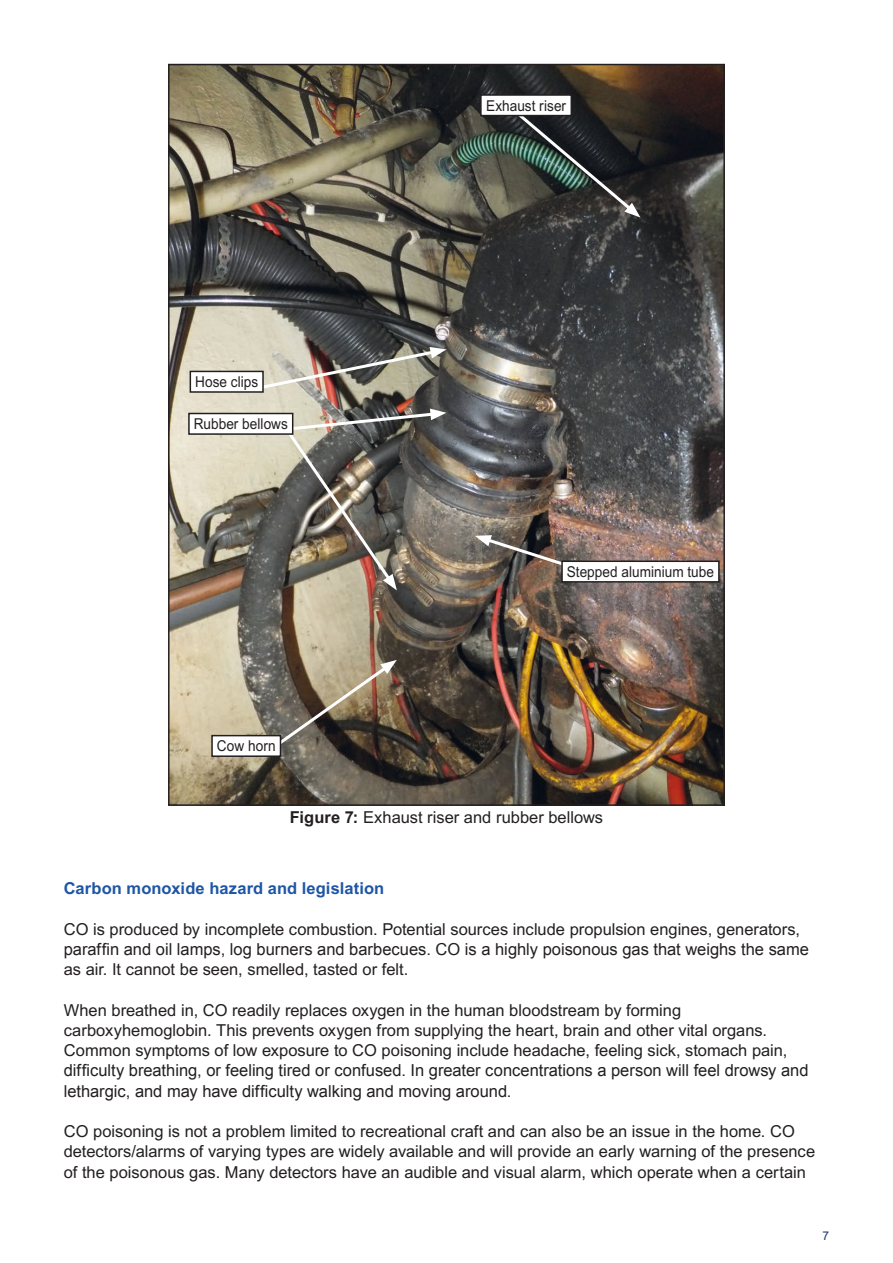
<style>
.page{position:relative;width:893px;height:1263px;background:#fff}
.page>*{position:absolute;margin:0;border:0;box-sizing:border-box;transform-origin:0 0}
._3_0_Main_Body_Text{font:16.5px/20.2px "Arial MT2";color:#231f20}
.Figure_Caption{font:16.5px "Arial MT2";color:#231f20}
._2_1_Sub_Header{font:700 16.5px "Arial";letter-spacing:.005em;color:#1e56a6}
.Label{font:15px "Arial MT2";letter-spacing:.005em;color:#231f20;scale:.91 1}
.t1{font:12px "Arial MT2";color:#24326f}
.s1{font-family:"Arial";font-weight:700}
.s2{font-family:"Arial"}
</style>
<div class="page">
<img style="left:171px;top:67px;width:551px;height:736px">
<svg style="left:259px;top:347px;width:187px;height:44px;background:#989186"></svg>
<div style="left:190px;top:371px;width:73px;height:21px;background:#fff"></div>
<div style="left:190px;top:371px;width:74px;height:22px;border:2px solid #231f20"></div>
<img style="left:282px;top:409px;width:164px;height:181px">
<div style="left:189px;top:413px;width:104px;height:21px;background:#fff"></div>
<div style="left:188px;top:413px;width:105px;height:22px;border:2px solid #231f20"></div>
<svg style="left:475px;top:535px;width:115px;height:40px;background:#70655d"></svg>
<div style="left:562px;top:561px;width:157px;height:21px;background:#fff"></div>
<div style="left:561px;top:560px;width:159px;height:23px;border:2px solid #231f20"></div>
<svg style="left:272px;top:660px;width:125px;height:90px;background:#796d5b"></svg>
<div style="left:212px;top:736px;width:68px;height:20px;background:#fff"></div>
<div style="left:211px;top:735px;width:70px;height:22px;border:2px solid #231f20"></div>
<svg style="left:510px;top:107px;width:130px;height:111px;background:#373c38"></svg>
<div style="left:481px;top:95px;width:90px;height:21px;background:#fff"></div>
<div style="left:480px;top:94px;width:92px;height:22px;border:2px solid #231f20"></div>
<p class="Label" style="left:486px;top:96px;width:90px">Exhaust riser</p>
<p class="Label" style="left:195px;top:372px;width:71px">Hose clips</p>
<p class="Label" style="left:194px;top:414px;width:105px">Rubber bellows</p>
<p class="Label" style="left:567px;top:562px;width:163px">Stepped aluminium tube</p>
<p class="Label" style="left:217px;top:736px;width:66px">Cow horn</p>
<p class="Figure_Caption" style="left:290px;top:806px;width:315px"><span class="s1">Figure 7:</span> Exhaust riser and rubber bellows</p>
<p class="_2_1_Sub_Header" style="left:64px;top:877px;width:322px">Carbon monoxide hazard and legislation</p>
<p class="_3_0_Main_Body_Text" style="left:64px;top:919px;width:747px">CO is produced by incomplete combustion. Potential sources include propulsion engines, generators, <span class="s2">paraffin and oil lamps, log burners and barbecues. CO is a highly poisonous gas that weighs the same </span>as air. It cannot be seen, smelled, tasted or felt.</p>
<p class="_3_0_Main_Body_Text" style="left:64px;top:1000px;width:746px">When breathed in, CO readily replaces oxygen in the human bloodstream by forming carboxyhemoglobin. This prevents oxygen from supplying the heart, brain and other vital organs.<br>Common symptoms of low exposure to CO poisoning include headache, feeling sick, stomach pain, <span class="s2">difficulty breathing, or feeling tired or confused. In greater concentrations a person will feel drowsy and lethargic, and may have difficulty walking and moving around.</span></p>
<p class="_3_0_Main_Body_Text" style="left:64px;top:1121px;width:753px">CO poisoning is not a problem limited to recreational craft and can also be an issue in the home. CO detectors/alarms of varying types are widely available and will provide an early warning of the presence of the poisonous gas. Many detectors have an audible and visual alarm, which operate when a certain</p>
<p class="t1" style="left:822px;top:1228px;width:8px">7</p>
</div>
